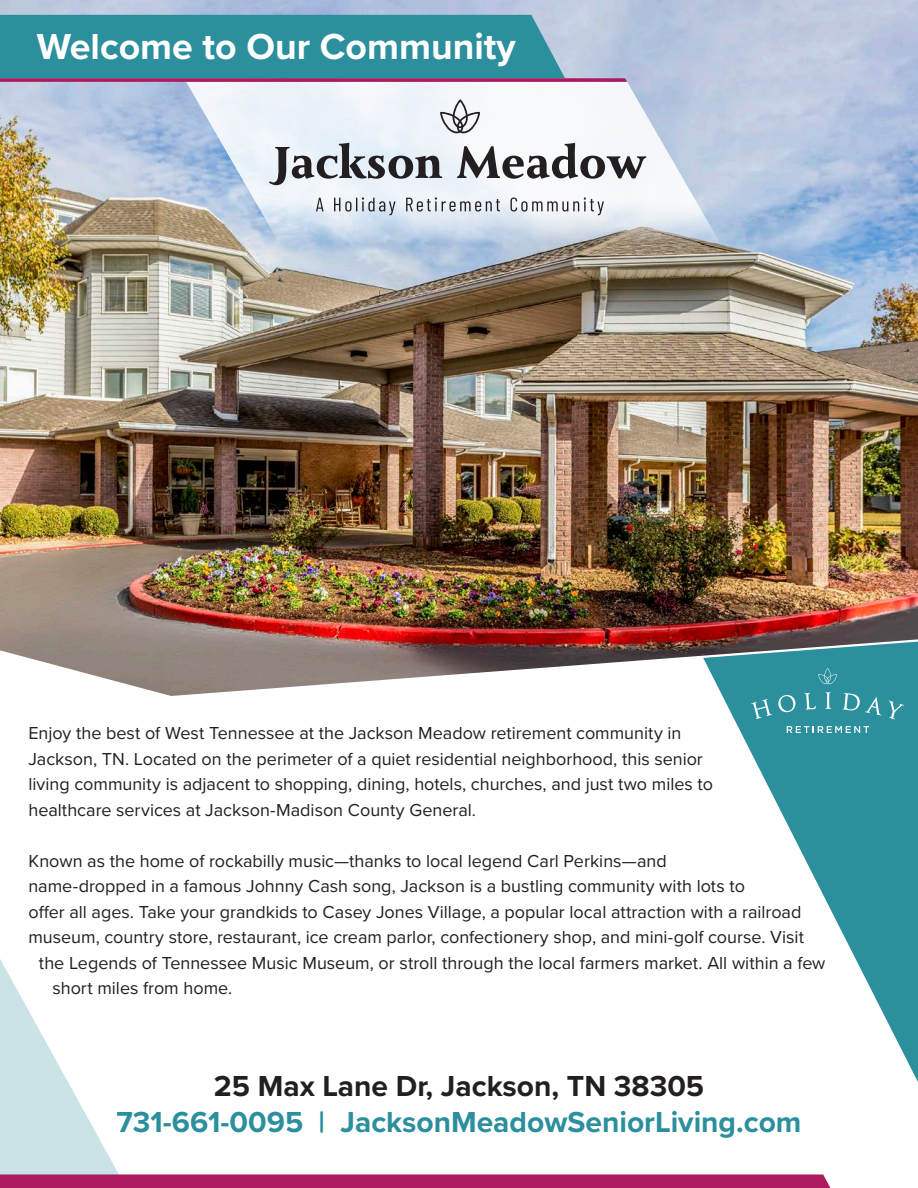
<style>
.page{position:relative;width:918px;height:1188px;background:#fff}
.page>*{position:absolute;margin:0;border:0;box-sizing:border-box;transform-origin:0 0}
.t1{font:700 37.5px "Proxima Nova";color:#fff}
.t2{font:700 30px "Proxima Nova";color:#2b8f9e}
.t3{font:700 30px "Proxima Nova";color:#231f20}
.t4{font:18px/25.5px "Proxima Nova";color:#231f20}
</style>
<div class="page">
<svg style="left:723px;top:698px;width:195px;height:384px;fill:#2b8f9e"></svg>
<svg style="left:0;top:937px;width:830px;height:251px"></svg>
<img style="left:0;top:0;width:918px;height:696px">
<svg style="left:751px;top:699px;width:21px;height:20px"></svg>
<svg style="left:778px;top:695px;width:17px;height:17px"></svg>
<svg style="left:804px;top:693px;width:12px;height:17px"></svg>
<svg style="left:825px;top:692px;width:6px;height:17px"></svg>
<svg style="left:843px;top:693px;width:38px;height:22px"></svg>
<svg style="left:889px;top:701px;width:15px;height:18px"></svg>
<svg style="left:818px;top:668px;width:19px;height:16px"></svg>
<svg style="left:787px;top:726px;width:82px;height:7px"></svg>
<svg style="left:186px;top:82px;width:543px;height:177px"></svg>
<svg style="left:269px;top:143px;width:377px;height:42px"></svg>
<svg style="left:316px;top:197px;width:288px;height:18px"></svg>
<svg style="left:440px;top:99px;width:40px;height:34px"></svg>
<svg style="left:0;top:15px;width:627px;height:67px;background:#4490a2"></svg>
<p class="t1" style="left:37px;top:19px;width:480px">Welcome to Our Community</p>
<p class="t4" style="left:28px;top:720px;width:686px">Enjoy the best of West Tennessee at the Jackson Meadow retirement community in Jackson, TN. Located on the perimeter of a quiet residential neighborhood, this senior living community is adjacent to shopping, dining, hotels, churches, and just two miles to healthcare services at Jackson-Madison County General.</p>
<p class="t4" style="left:28px;top:847px;width:640px">Known as the home of rockabilly music—thanks to local legend Carl Perkins—and</p>
<p class="t4" style="left:28px;top:873px;width:718px">name-dropped in a famous Johnny Cash song, Jackson is a bustling community with lots to</p>
<p class="t4" style="left:28px;top:898px;width:774px">offer all ages. Take your grandkids to Casey Jones Village, a popular local attraction with a railroad</p>
<p class="t4" style="left:28px;top:924px;width:777px">museum, country store, restaurant, ice cream parlor, confectionery shop, and mini-golf course. Visit</p>
<p class="t4" style="left:39px;top:949px;width:788px">the Legends of Tennessee Music Museum, or stroll through the local farmers market. All within a few</p>
<p class="t4" style="left:52px;top:975px;width:181px">short miles from home.</p>
<p class="t3" style="left:214px;top:1064px;width:492px">25 Max Lane Dr, Jackson, TN 38305</p>
<p class="t2" style="left:116px;top:1100px;width:687px">731-661-0095 | JacksonMeadowSeniorLiving.com</p>
</div>
